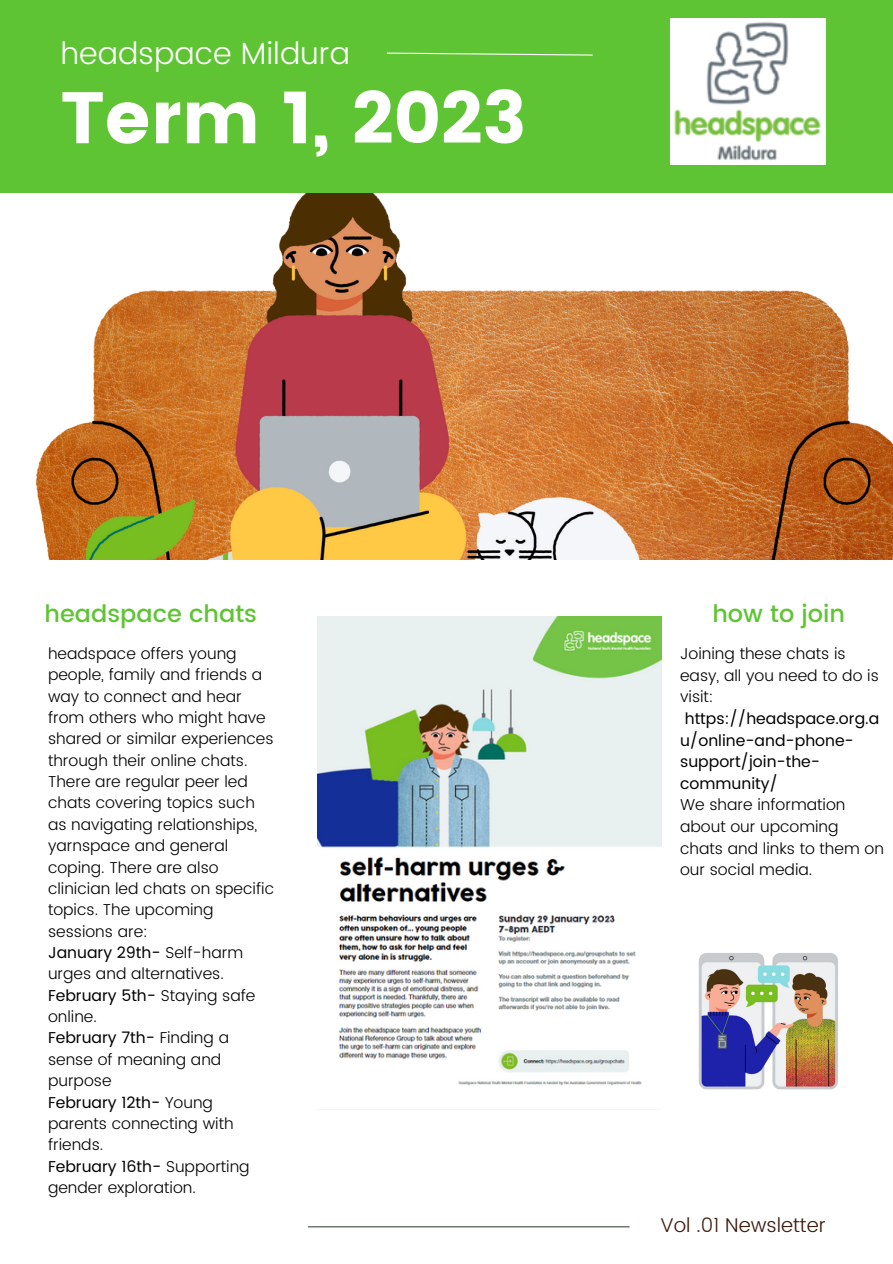
<style>
.page{position:relative;width:893px;height:1264px;background:#fff}
.page>*{position:absolute;margin:0;border:0;box-sizing:border-box;transform-origin:0 0}
.t1{font:72.75px "Poppins";color:#fff}
.t2{font:300 30.6px "Poppins";color:#fff}
.t3{font:500 24px "Poppins";color:#5fc433}
.t4{font:300 19.95px "Poppins";color:#3c1a0c}
.t5{font:300 15.75px/21.3px "Poppins";color:#000}
.t6{font:15.75px/21.6px "Poppins";color:#000}
.s1{font-weight:400}
</style>
<div class="page">
<img style="left:36px;top:193px;width:856px;height:367px">
<img style="left:698px;top:953px;width:140px;height:137px">
<img style="left:317px;top:616px;width:344px;height:470px">
<div style="left:0;top:0;width:892px;height:193px;background:#5fc433"></div>
<svg style="left:386px;top:52px;width:207px;height:4px"></svg>
<hr style="left:308px;top:1226px;width:321px;height:1px;background:#3e4e40">
<img style="left:670px;top:19px;width:155px;height:146px">
<h2 class="t2" style="left:60px;top:36px;width:291px">headspace Mildura</h2>
<h1 class="t1" style="left:60px;top:76px;width:467px">Term 1, 2023</h1>
<h3 class="t3" style="left:44px;top:600px;width:214px">headspace chats</h3>
<p class="t5" style="left:48px;top:642px;width:228px">headspace offers young people, family and friends a way to connect and hear from others who might have shared or similar experiences through their online chats.<br>There are regular peer led chats covering topics such as navigating relationships, yarnspace and general coping. There are also clinician led chats on specific topics. The upcoming sessions are:<br><span class="s1">January 29th-</span> Self-harm urges and alternatives.<br><span class="s1">February 5th-</span> Staying safe online.<br><span class="s1">February 7th-</span> Finding a sense of meaning and purpose<br><span class="s1">February 12th-</span> Young parents connecting with friends.<br><span class="s1">February 16th-</span> Supporting gender exploration.</p>
<h3 class="t3" style="left:712px;top:600px;width:134px">how to join</h3>
<p class="t5" style="left:680px;top:643px;width:200px">Joining these chats is easy, all you need to do is visit:</p>
<p class="t6" style="left:680px;top:707px;width:201px">https://headspace.org.a u/online-and-phone&shy;support/join-the&shy;community/</p>
<p class="t5" style="left:680px;top:794px;width:205px">We share information about our upcoming chats and links to them on our social media.</p>
<p class="t4" style="left:660px;top:1213px;width:167px">Vol .01 Newsletter</p>
</div>
